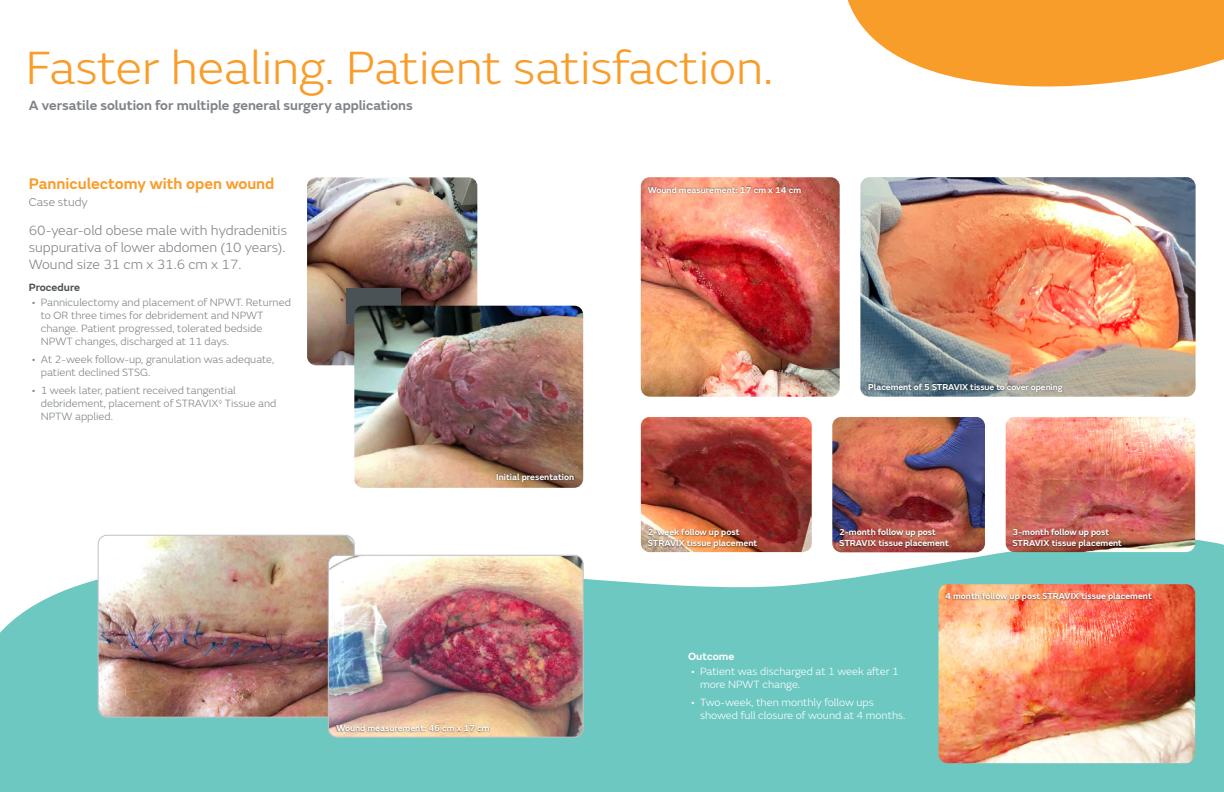
<style>
.page{position:relative;width:1224px;height:792px;background:#fff}
.page>*{position:absolute;margin:0;border:0;box-sizing:border-box;transform-origin:0 0}
.t1{font:300 48.7px "SN Emeric";color:#f99d2a}
.t2{font:600 16px "SN Emeric";color:#f99d2a}
.t3{font:300 14px/16.8px "SN Emeric";color:#7f8388}
.t4{font:600 14px "SN Emeric";color:#7f8388}
.t5{font:300 12px "SN Emeric";color:#7f8388}
.t6{font:300 11px/13.2px "SN Emeric";color:#7f8388}
.t7{font:300 11px/13.2px "SN Emeric";color:#fff}
.t8{font:600 11px "SN Emeric";color:#4b5256}
.t9{font:600 11px "SN Emeric";color:#fff}
.t10{font:600 9px/10.8px "SN Emeric";color:#fff}
</style>
<div class="page">
<svg style="left:0;top:434px;width:1224px;height:358px;fill:#6cc8c1"></svg>
<svg style="left:847px;top:0;width:377px;height:87px;fill:#f99d2a"></svg>
<img style="left:98px;top:535px;width:256px;height:182px">
<div style="left:98px;top:535px;width:256px;height:182px;border:1px solid #c1c1c4;border-radius:9px"></div>
<img style="left:328px;top:555px;width:255px;height:182px">
<div style="left:328px;top:555px;width:255px;height:182px;border:1px solid #c1c1c4;border-radius:9px"></div>
<img style="left:641px;top:177px;width:199px;height:220px">
<img style="left:860px;top:177px;width:336px;height:220px">
<img style="left:641px;top:417px;width:171px;height:135px">
<img style="left:832px;top:417px;width:153px;height:135px">
<img style="left:1006px;top:417px;width:189px;height:135px">
<img style="left:938px;top:584px;width:257px;height:179px">
<img style="left:307px;top:177px;width:170px;height:188px">
<div style="left:346px;top:289px;width:55px;height:35px;background:#4b5256"></div>
<img style="left:354px;top:306px;width:229px;height:182px">
<div style="left:647px;top:527px;width:112px;height:23px;background:#000;opacity:.55"></div>
<div style="left:495px;top:472px;width:80px;height:11px;background:#000;opacity:.55"></div>
<div style="left:335px;top:723px;width:156px;height:10px;background:#000;opacity:.55"></div>
<div style="left:867px;top:382px;width:197px;height:12px;background:#000;opacity:.55"></div>
<div style="left:647px;top:185px;width:155px;height:9px;background:#000;opacity:.55"></div>
<div style="left:1011px;top:527px;width:113px;height:23px;background:#000;opacity:.55"></div>
<div style="left:838px;top:527px;width:112px;height:23px;background:#000;opacity:.55"></div>
<div style="left:944px;top:591px;width:209px;height:12px;background:#000;opacity:.55"></div>
<h1 class="t1" style="left:26px;top:38px;width:749px">Faster healing. Patient satisfaction.</h1>
<p class="t4" style="left:29px;top:96px;width:385px">A versatile solution for multiple general surgery applications</p>
<h2 class="t2" style="left:29px;top:173px;width:247px">Panniculectomy with open wound</h2>
<p class="t5" style="left:29px;top:194px;width:60px">Case study</p>
<p class="t3" style="left:29px;top:222px;width:260px">60-year-old obese male with hydradenitis suppurativa of lower abdomen (10 years).<br>Wound size 31 cm x 31.6 cm x 17.</p>
<p class="t8" style="left:29px;top:280px;width:53px">Procedure</p>
<p class="t6" style="left:41px;top:295px;width:252px;text-indent:-9px">• Panniculectomy and placement of NPWT. Returned to OR three times for debridement and NPWT change. Patient progressed, tolerated bedside NPWT changes, discharged at 11 days.</p>
<p class="t6" style="left:41px;top:353px;width:235px;text-indent:-9px">• At 2-week follow-up, granulation was adequate, patient declined STSG.</p>
<p class="t6" style="left:41px;top:384px;width:237px;text-indent:-9px">• 1 week later, patient received tangential debridement, placement of STRAVIX<sup>◊</sup> Tissue and<br>NPTW applied.</p>
<p class="t10" style="left:648px;top:184px;width:155px">Wound measurement: 17 cm x 14 cm</p>
<p class="t10" style="left:496px;top:471px;width:79px">Initial presentation</p>
<p class="t10" style="left:648px;top:527px;width:111px">2-week follow up post<br>STRAVIX tissue placement</p>
<p class="t10" style="left:868px;top:382px;width:196px">Placement of 5 STRAVIX tissue to cover opening</p>
<p class="t10" style="left:839px;top:527px;width:111px">2-month follow up post<br>STRAVIX tissue placement</p>
<p class="t10" style="left:1013px;top:527px;width:111px">3-month follow up post<br>STRAVIX tissue placement</p>
<p class="t10" style="left:945px;top:591px;width:208px">4 month follow up post STRAVIX tissue placement</p>
<p class="t10" style="left:336px;top:723px;width:155px">Wound measurement: 46 cm x 17 cm</p>
<p class="t9" style="left:688px;top:649px;width:48px">Outcome</p>
<p class="t7" style="left:700px;top:665px;width:200px;text-indent:-9px">• Patient was discharged at 1 week after 1 more NPWT change.</p>
<p class="t7" style="left:700px;top:696px;width:207px;text-indent:-9px">• Two-week, then monthly follow ups showed full closure of wound at 4 months.</p>
</div>
